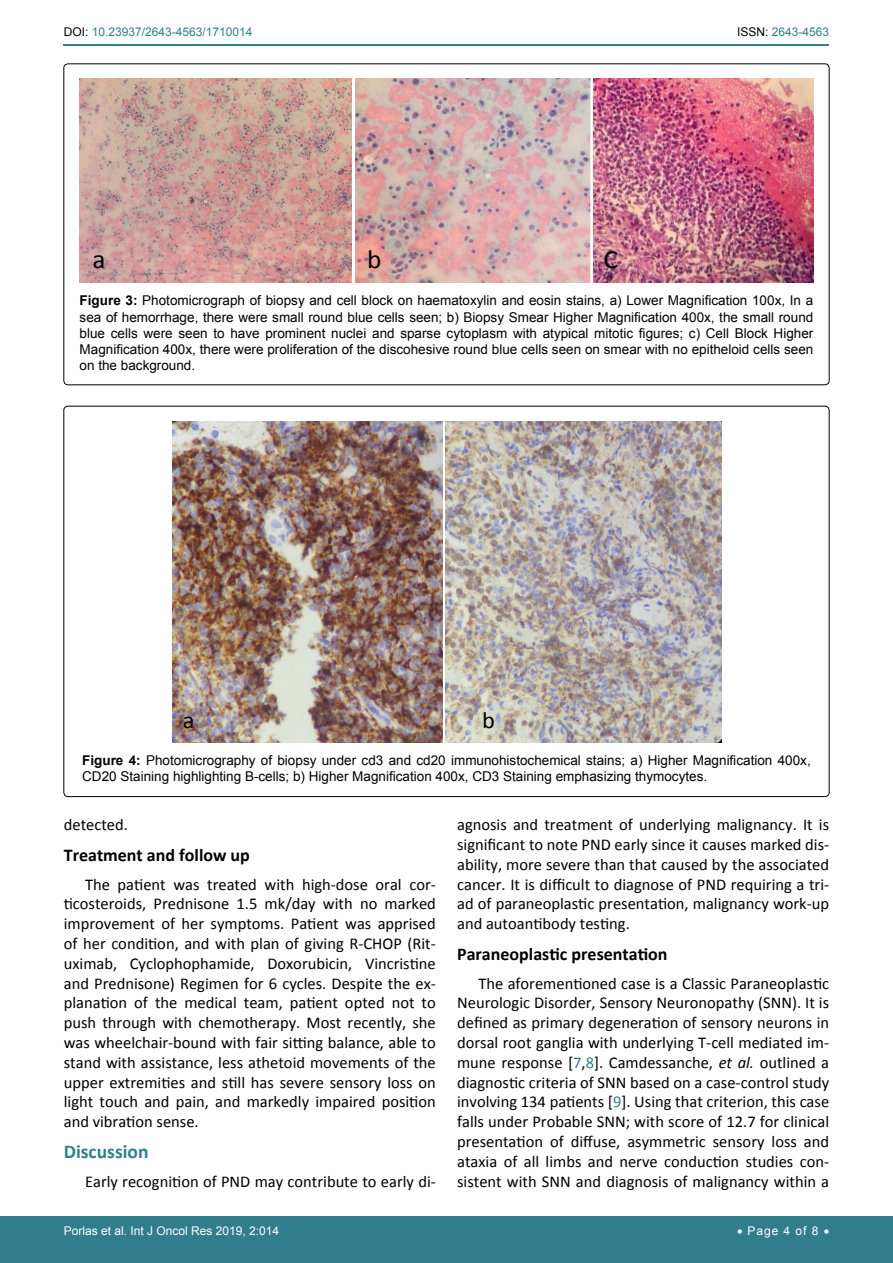
<style>
.page{position:relative;width:893px;height:1263px;background:#fff}
.page>*{position:absolute;margin:0;border:0;box-sizing:border-box;transform-origin:0 0}
.t1{font:26.25px "Calibri";color:#000;scale:1.04 1}
.t2{font:23.55px "Calibri";color:#000;scale:1.04 1}
.t3{font:700 19.5px "Calibri";color:#30808d}
.t4{font:700 18px "Calibri";color:#000}
.t5{font:16.5px/19.8px "Calibri";color:#000;text-align:justify}
.t6{font:13.5px/16.2px "Arial";color:#000;text-align:justify}
.t7{font:12px "Arial";color:#30808d}
.t8{font:12px "Arial";color:#fff}
.s1{color:#000}
.s2{font-weight:700}
.s3{color:#30808d}
.s4{font-style:italic}
</style>
<div class="page">
<hr style="left:64px;top:44px;width:765px;height:2px;background:#30808d">
<div style="left:0;top:1217px;width:893px;height:46px;background:#307d8d"></div>
<img style="left:80px;top:79px;width:272px;height:204px">
<img style="left:356px;top:78px;width:457px;height:205px">
<img style="left:591px;top:243px;width:45px;height:33px">
<img style="left:355px;top:243px;width:44px;height:33px">
<img style="left:80px;top:243px;width:45px;height:33px">
<img style="left:172px;top:421px;width:271px;height:321px">
<img style="left:446px;top:421px;width:275px;height:321px">
<img style="left:172px;top:706px;width:40px;height:29px">
<img style="left:471px;top:706px;width:40px;height:29px">
<p class="t7" style="left:64px;top:24px;width:190px"><span class="s1">DOI:</span> 10.23937/2643-4563/1710014</p>
<p class="t7" style="left:737px;top:24px;width:94px"><span class="s1">ISSN:</span> 2643-4563</p>
<h1 class="t1" style="left:92px;top:243px;width:14px">a</h1>
<h1 class="t1" style="left:367px;top:243px;width:15px">b</h1>
<h1 class="t1" style="left:604px;top:243px;width:16px">C</h1>
<p class="t6" style="left:80px;top:293px;width:735px"><span class="s2">Figure 3:</span> Photomicrograph of biopsy and cell block on haematoxylin and eosin stains, a) Lower Magnification 100x, In a sea of hemorrhage, there were small round blue cells seen; b) Biopsy Smear Higher Magnification 400x, the small round blue cells were seen to have prominent nuclei and sparse cytoplasm with atypical mitotic figures; c) Cell Block Higher Magnification 400x, there were proliferation of the discohesive round blue cells seen on smear with no epitheloid cells seen on the background.</p>
<h2 class="t2" style="left:183px;top:706px;width:13px">a</h2>
<h2 class="t2" style="left:482px;top:706px;width:14px">b</h2>
<p class="t6" style="left:82px;top:752px;width:730px"><span class="s2">Figure 4:</span> Photomicrography of biopsy under cd3 and cd20 immunohistochemical stains; a) Higher Magnification 400x,<br>CD20 Staining highlighting B-cells; b) Higher Magnification 400x, CD3 Staining emphasizing thymocytes.</p>
<p class="t5" style="left:64px;top:815px;width:66px">detected.</p>
<p class="t4" style="left:64px;top:844px;width:188px">Treatment and follow up</p>
<p class="t5" style="left:64px;top:874px;width:374px;text-indent:21px">The patient was treated with high-dose oral cor&shy;ticosteroids, Prednisone 1.5 mk/day with no marked improvement of her symptoms. Patient was apprised of her condition, and with plan of giving R-CHOP (Rit&shy;uximab, Cyclophophamide, Doxorubicin, Vincristine and Prednisone) Regimen for 6 cycles. Despite the ex&shy;planation of the medical team, patient opted not to push through with chemotherapy. Most recently, she was wheelchair-bound with fair sitting balance, able to stand with assistance, less athetoid movements of the upper extremities and still has severe sensory loss on light touch and pain, and markedly impaired position and vibration sense.</p>
<p class="t3" style="left:64px;top:1139px;width:86px">Discussion</p>
<p class="t5" style="left:85px;top:1171px;width:352px">Early recognition of PND may contribute to early di-</p>
<p class="t5" style="left:457px;top:815px;width:374px">agnosis and treatment of underlying malignancy. It is significant to note PND early since it causes marked dis&shy;ability, more severe than that caused by the associated cancer. It is difficult to diagnose of PND requiring a tri&shy;ad of paraneoplastic presentation, malignancy work-up and autoantibody testing.</p>
<p class="t4" style="left:457px;top:943px;width:212px">Paraneoplastic presentation</p>
<p class="t5" style="left:457px;top:973px;width:374px;text-indent:21px">The aforementioned case is a Classic Paraneoplastic Neurologic Disorder, Sensory Neuronopathy (SNN). It is defined as primary degeneration of sensory neurons in dorsal root ganglia with underlying T-cell mediated im&shy;mune response [<span class="s3">7</span>,<span class="s3">8</span>]. Camdessanche, <span class="s4">et al.</span> outlined a diagnostic criteria of SNN based on a case-control study involving 134 patients [<span class="s3">9</span>]. Using that criterion, this case falls under Probable SNN; with score of 12.7 for clinical presentation of diffuse, asymmetric sensory loss and ataxia of all limbs and nerve conduction studies con&shy;sistent with SNN and diagnosis of malignancy within a</p>
<p class="t8" style="left:64px;top:1223px;width:217px">Porlas et al. Int J Oncol Res 2019, 2:014</p>
<p class="t8" style="left:737px;top:1223px;width:94px">• Page 4 of 8 •</p>
</div>
